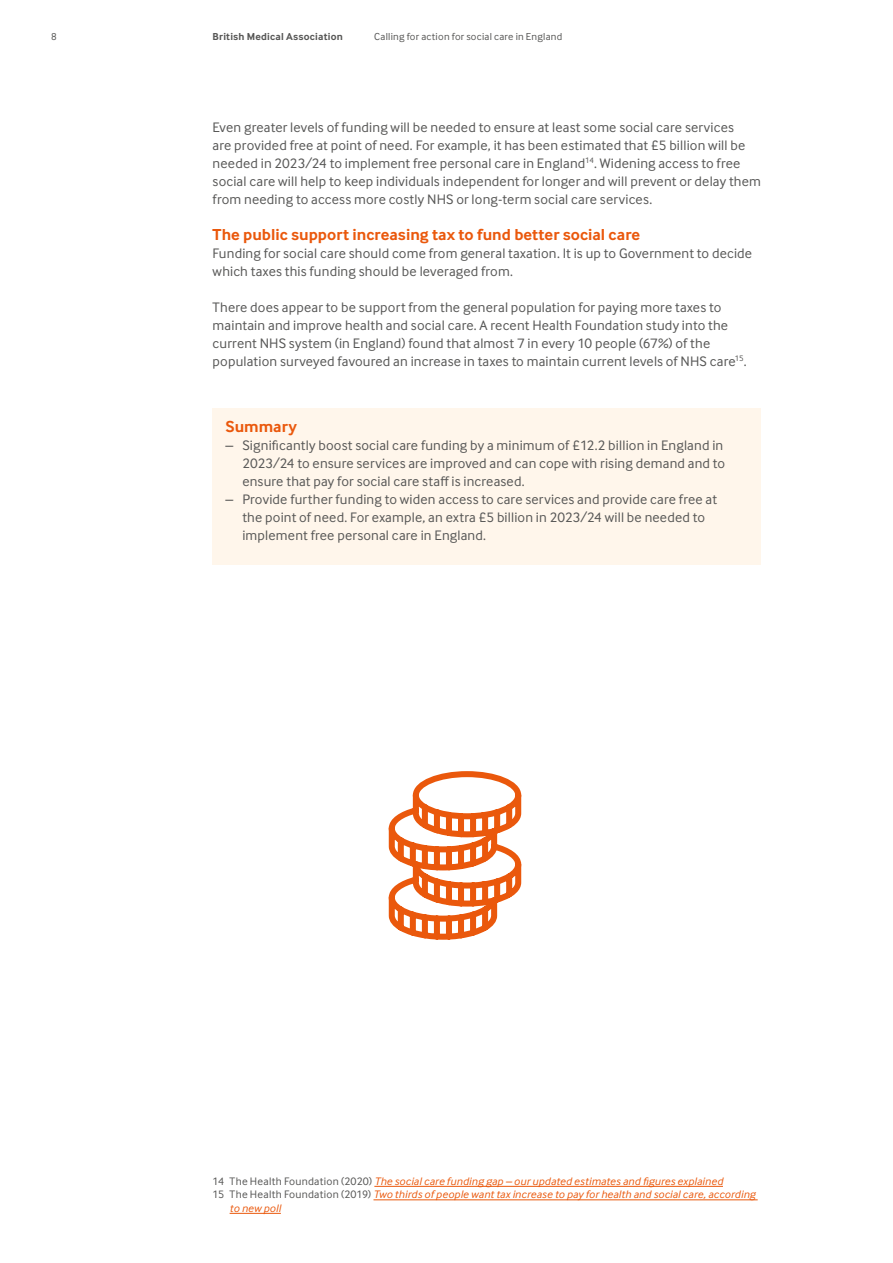
<style>
.page{position:relative;width:893px;height:1263px;background:#fff}
.page>*{position:absolute;margin:0;border:0;box-sizing:border-box;transform-origin:0 0}
.t1{font:700 16.5px "Inter Face";letter-spacing:.005em;color:#ea580c}
.t2{font:14.25px/18px "Inter Face";letter-spacing:.01em;color:#575756}
.t3{font:italic 11.25px "Inter Face";letter-spacing:.015em;color:#ea580c}
.t4{font:10.5px "Inter Face";letter-spacing:.025em;color:#575756}
.t5{font:700 10.5px "Inter Face";letter-spacing:.02em;color:#575756}
.s1{font-style:normal;color:#575756}
</style>
<div class="page">
<div style="left:213px;top:408px;width:548px;height:156px;background:#fff6eb"></div>
<hr style="left:374px;top:1186px;width:349px;height:1px;background:#ea580c">
<hr style="left:373px;top:1199px;width:385px;height:1px;background:#ea580c">
<hr style="left:230px;top:1213px;width:51px;height:1px;background:#ea580c">
<svg style="left:388px;top:771px;width:134px;height:169px"></svg>
<p class="t4" style="left:51px;top:31px;width:7px">8</p>
<p class="t5" style="left:213px;top:30px;width:132px">British Medical Association</p>
<p class="t4" style="left:374px;top:31px;width:190px">Calling for action for social care in England</p>
<p class="t2" style="left:213px;top:118px;width:550px">Even greater levels of funding will be needed to ensure at least some social care services<br>are provided free at point of need. For example, it has been estimated that £5 billion will be needed in 2023/24 to implement free personal care in England<sup>14</sup>. Widening access to free social care will help to keep individuals independent for longer and will prevent or delay them from needing to access more costly NHS or long-term social care services.</p>
<p class="t1" style="left:213px;top:225px;width:429px">The public support increasing tax to fund better social care</p>
<p class="t2" style="left:213px;top:244px;width:541px">Funding for social care should come from general taxation. It is up to Government to decide which taxes this funding should be leveraged from.</p>
<p class="t2" style="left:213px;top:298px;width:536px">There does appear to be support from the general population for paying more taxes to maintain and improve health and social care. A recent Health Foundation study into the current NHS system (in England) found that almost 7 in every 10 people (67%) of the population surveyed favoured an increase in taxes to maintain current levels of NHS care<sup>15</sup>.</p>
<p class="t1" style="left:225px;top:417px;width:73px">Summary</p>
<p class="t2" style="left:242px;top:436px;width:484px;text-indent:-17px">– Significantly boost social care funding by a minimum of £12.2 billion in England in<br>2023/24 to ensure services are improved and can cope with rising demand and to ensure that pay for social care staff is increased.</p>
<p class="t2" style="left:242px;top:490px;width:476px;text-indent:-17px">– Provide further funding to widen access to care services and provide care free at the point of need. For example, an extra £5 billion in 2023/24 will be needed to implement free personal care in England.</p>
<p class="t3" style="left:213px;top:1175px;width:512px"><span class="s1">14 The Health Foundation (2020)</span> The social care funding gap – our updated estimates and figures explained</p>
<p class="t3" style="left:213px;top:1188px;width:544px"><span class="s1">15 The Health Foundation (2019)</span> Two thirds of people want tax increase to pay for health and social care, according</p>
<p class="t3" style="left:230px;top:1202px;width:53px">to new poll</p>
</div>
